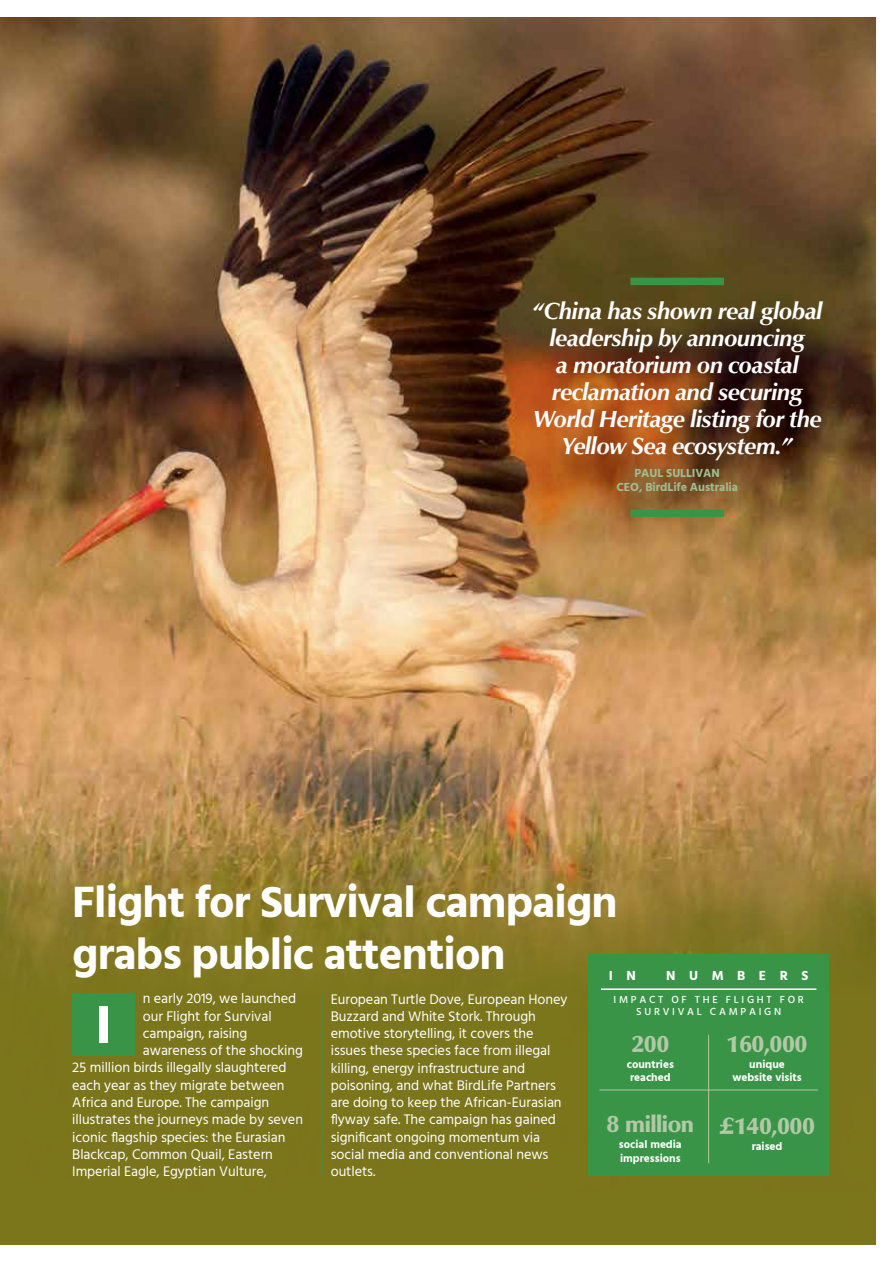
<style>
.page{position:relative;width:893px;height:1263px;background:#fff}
.page>*{position:absolute;margin:0;border:0;box-sizing:border-box;transform-origin:0 0}
.t1{font:700 54.6px "Hind Madurai";color:#fff}
.t2{font:700 45px/51.8px "Hind Madurai";letter-spacing:-.02em;color:#fff}
.t3{font:italic 700 24px/27px "Classico URW";letter-spacing:-.02em;color:#fff;text-align:center}
.t4{font:900 24px "Classico URW";letter-spacing:-.02em;color:#b1c9a6}
.t5{font:14.25px/17.2px "Hind Madurai";letter-spacing:-.005em;color:#fff}
.t6{font:700 13.5px "Hind Madurai";letter-spacing:1em;color:#fff}
.t7{font:700 12px/14.2px "Hind Madurai";letter-spacing:-.005em;color:#9ebe94;text-align:center}
.t8{font:700 11.25px/13.5px "Hind Madurai";color:#fff}
.t9{font:500 10.5px/12px "Hind Madurai";letter-spacing:.26em;color:#fff;text-align:center}
</style>
<div class="page">
<div style="left:0;top:17px;width:876px;height:1228px;background:#7b751c"></div>
<img style="left:0;top:17px;width:876px;height:1159px">
<div style="left:72px;top:993px;width:62px;height:62px;background:#399448"></div>
<hr style="left:322px;top:993px;width:1px;height:183px;background:#399448">
<div style="left:588px;top:954px;width:241px;height:222px;background:#399448"></div>
<hr style="left:601px;top:988px;width:215px;height:2px;background:#fff">
<hr style="left:708px;top:1035px;width:1px;height:128px;background:#b1c9a6">
<hr style="left:599px;top:1090px;width:219px;height:1px;background:#b1c9a6">
<div style="left:630px;top:278px;width:94px;height:7px;background:#399448"></div>
<div style="left:630px;top:509px;width:94px;height:8px;background:#399448"></div>
<h3 class="t3" style="left:532px;top:296px;width:292px">“China has shown real global leadership by announcing<br>a moratorium on coastal reclamation and securing<br>World Heritage listing for the<br>Yellow Sea ecosystem.”</h3>
<p class="t7" style="left:616px;top:466px;width:123px">PAUL SULLIVAN<br>CEO, BirdLife Australia</p>
<h2 class="t2" style="left:72px;top:878px;width:547px">Flight for Survival campaign grabs public attention</h2>
<p class="t5" style="left:143px;top:991px;width:155px">n early 2019, we launched</p>
<p class="t5" style="left:143px;top:1008px;width:130px">our Flight for Survival</p>
<p class="t5" style="left:143px;top:1025px;width:106px">campaign, raising</p>
<p class="t5" style="left:143px;top:1043px;width:162px">awareness of the shocking</p>
<p class="t5" style="left:72px;top:1060px;width:216px">25 million birds illegally slaughtered</p>
<p class="t5" style="left:72px;top:1077px;width:214px">each year as they migrate between</p>
<p class="t5" style="left:72px;top:1094px;width:198px">Africa and Europe. The campaign</p>
<p class="t5" style="left:72px;top:1112px;width:232px">illustrates the journeys made by seven</p>
<p class="t5" style="left:72px;top:1129px;width:215px">iconic flagship species: the Eurasian</p>
<p class="t5" style="left:72px;top:1146px;width:202px">Blackcap, Common Quail, Eastern</p>
<p class="t5" style="left:72px;top:1163px;width:196px">Imperial Eagle, Egyptian Vulture,</p>
<p class="t6" style="left:609px;top:967px;width:29px">I N</p>
<p class="t6" style="left:666px;top:967px;width:144px">NUMBERS</p>
<p class="t9" style="left:613px;top:994px;width:192px">IMPACT OF THE FLIGHT FOR<br>SURVIVAL CAMPAIGN</p>
<p class="t5" style="left:331px;top:991px;width:238px">European Turtle Dove, European Honey Buzzard and White Stork. Through emotive storytelling, it covers the issues these species face from illegal killing, energy infrastructure and poisoning, and what BirdLife Partners are doing to keep the African-Eurasian flyway safe. The campaign has gained significant ongoing momentum via social media and conventional news outlets.</p>
<h1 class="t1" style="left:95px;top:989px;width:18px">I</h1>
<h3 class="t4" style="left:631px;top:1029px;width:39px">200</h3>
<p class="t8" style="left:627px;top:1058px;width:49px">countries reached</p>
<h3 class="t4" style="left:607px;top:1109px;width:89px">8 million</h3>
<p class="t8" style="left:619px;top:1138px;width:64px">social media impressions</p>
<h3 class="t4" style="left:727px;top:1029px;width:82px">160,000</h3>
<p class="t8" style="left:732px;top:1058px;width:71px;text-align:center">unique website visits</p>
<h3 class="t4" style="left:719px;top:1111px;width:97px">£140,000</h3>
<p class="t8" style="left:752px;top:1139px;width:32px">raised</p>
</div>
